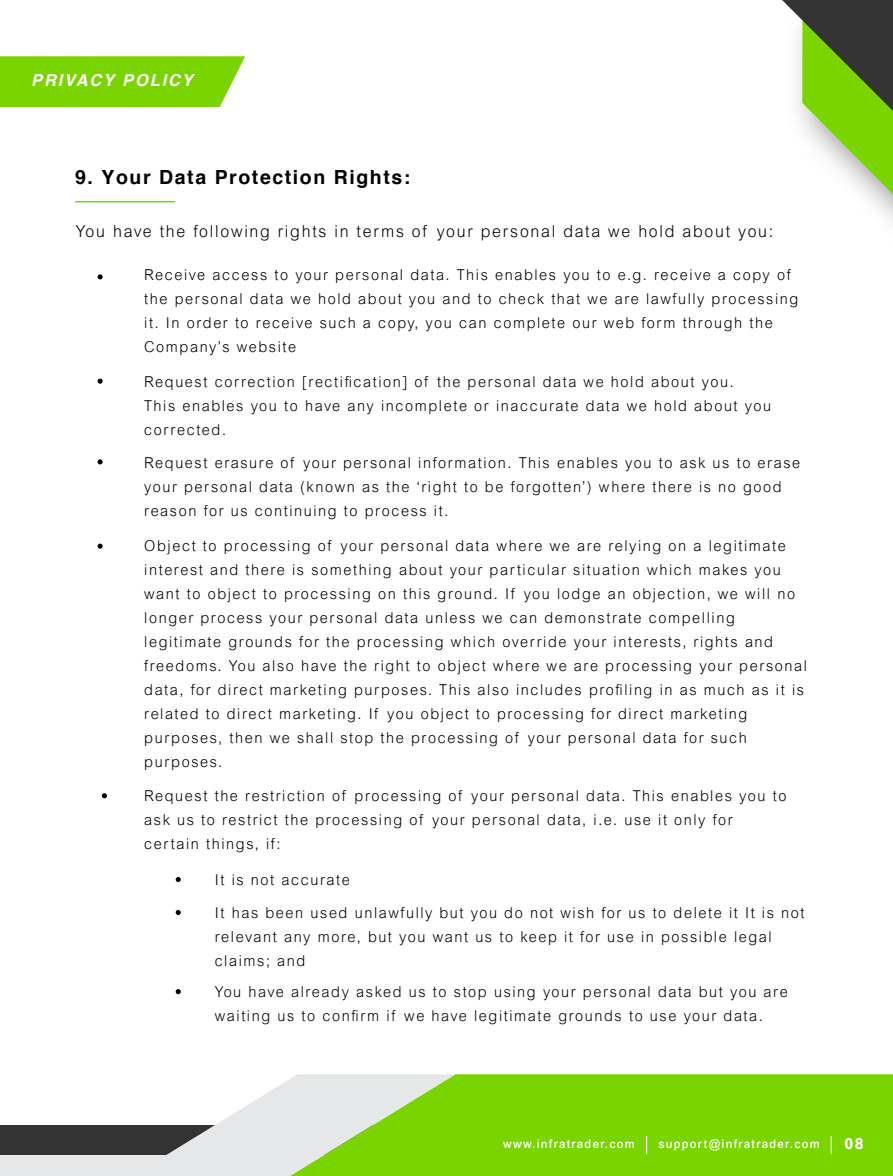
<style>
.page{position:relative;width:893px;height:1176px;background:#fff}
.page>*{position:absolute;margin:0;border:0;box-sizing:border-box;transform-origin:0 0}
.t1{font:700 19.5px "Helvetica";letter-spacing:.08em;color:#000}
.t2{font:300 16.5px "Arial";letter-spacing:.11em;color:#000}
.t3{font:italic 700 16.5px "Helvetica";letter-spacing:.11em;color:#fff}
.t4{font:300 15px/24px "Arial";letter-spacing:.11em;color:#000}
.t5{font:800 15px "Arial";color:#fff}
.t6{font:500 12px "Arial";letter-spacing:.11em;color:#fff}
</style>
<div class="page">
<div style="left:0;top:1125px;width:892px;height:51px;background:#333"></div>
<div style="left:0;top:1156px;width:892px;height:20px;background:#e6e7e8"></div>
<div style="left:455px;top:1074px;width:437px;height:102px;background:#79d400"></div>
<svg style="left:132px;top:1074px;width:323px;height:102px"></svg>
<svg style="left:0;top:56px;width:245px;height:51px;background:#80d60e"></svg>
<svg style="left:646px;top:1136px;width:1px;height:18px"></svg>
<svg style="left:830px;top:1136px;width:1px;height:18px"></svg>
<hr style="left:75px;top:201px;width:100px;height:1px;background:#79d400">
<svg style="left:782px;top:0;width:110px;height:194px"></svg>
<svg style="left:176px;top:877px;width:5px;height:5px"></svg>
<svg style="left:176px;top:910px;width:5px;height:5px"></svg>
<svg style="left:176px;top:989px;width:5px;height:5px"></svg>
<svg style="left:98px;top:274px;width:5px;height:5px"></svg>
<svg style="left:98px;top:379px;width:5px;height:5px"></svg>
<svg style="left:98px;top:459px;width:5px;height:5px"></svg>
<svg style="left:98px;top:544px;width:5px;height:5px"></svg>
<svg style="left:102px;top:793px;width:5px;height:5px"></svg>
<p class="t3" style="left:31px;top:67px;width:163px">PRIVACY POLICY</p>
<h1 class="t1" style="left:75px;top:165px;width:337px">9. Your Data Protection Rights:</h1>
<p class="t2" style="left:76px;top:222px;width:698px">You have the following rights in terms of your personal data we hold about you:</p>
<p class="t4" style="left:144px;top:262px;width:655px">Receive access to your personal data. This enables you to e.g. receive a copy of the personal data we hold about you and to check that we are lawfully processing it. In order to receive such a copy, you can complete our web form through the Company’s website</p>
<p class="t4" style="left:144px;top:369px;width:628px">Request correction [rectification] of the personal data we hold about you.<br>This enables you to have any incomplete or inaccurate data we hold about you corrected.</p>
<p class="t4" style="left:144px;top:451px;width:657px">Request erasure of your personal information. This enables you to ask us to erase your personal data (known as the ‘right to be forgotten’) where there is no good reason for us continuing to process it.</p>
<p class="t4" style="left:144px;top:533px;width:664px">Object to processing of your personal data where we are relying on a legitimate interest and there is something about your particular situation which makes you want to object to processing on this ground. If you lodge an objection, we will no longer process your personal data unless we can demonstrate compelling legitimate grounds for the processing which override your interests, rights and freedoms. You also have the right to object where we are processing your personal data, for direct marketing purposes. This also includes profiling in as much as it is related to direct marketing. If you object to processing for direct marketing purposes, then we shall stop the processing of your personal data for such purposes.</p>
<p class="t4" style="left:144px;top:784px;width:643px">Request the restriction of processing of your personal data. This enables you to ask us to restrict the processing of your personal data, i.e. use it only for certain things, if:</p>
<p class="t4" style="left:215px;top:863px;width:591px;line-height:33px">It is not accurate<br>It has been used unlawfully but you do not wish for us to delete it It is not</p>
<p class="t4" style="left:215px;top:925px;width:558px">relevant any more, but you want us to keep it for use in possible legal claims; and</p>
<p class="t4" style="left:215px;top:980px;width:574px">You have already asked us to stop using your personal data but you are waiting us to confirm if we have legitimate grounds to use your data.</p>
<p class="t6" style="left:503px;top:1136px;width:133px">www.infratrader.com</p>
<p class="t6" style="left:658px;top:1136px;width:163px">support@infratrader.com</p>
<p class="t5" style="left:844px;top:1135px;width:21px">08</p>
</div>
